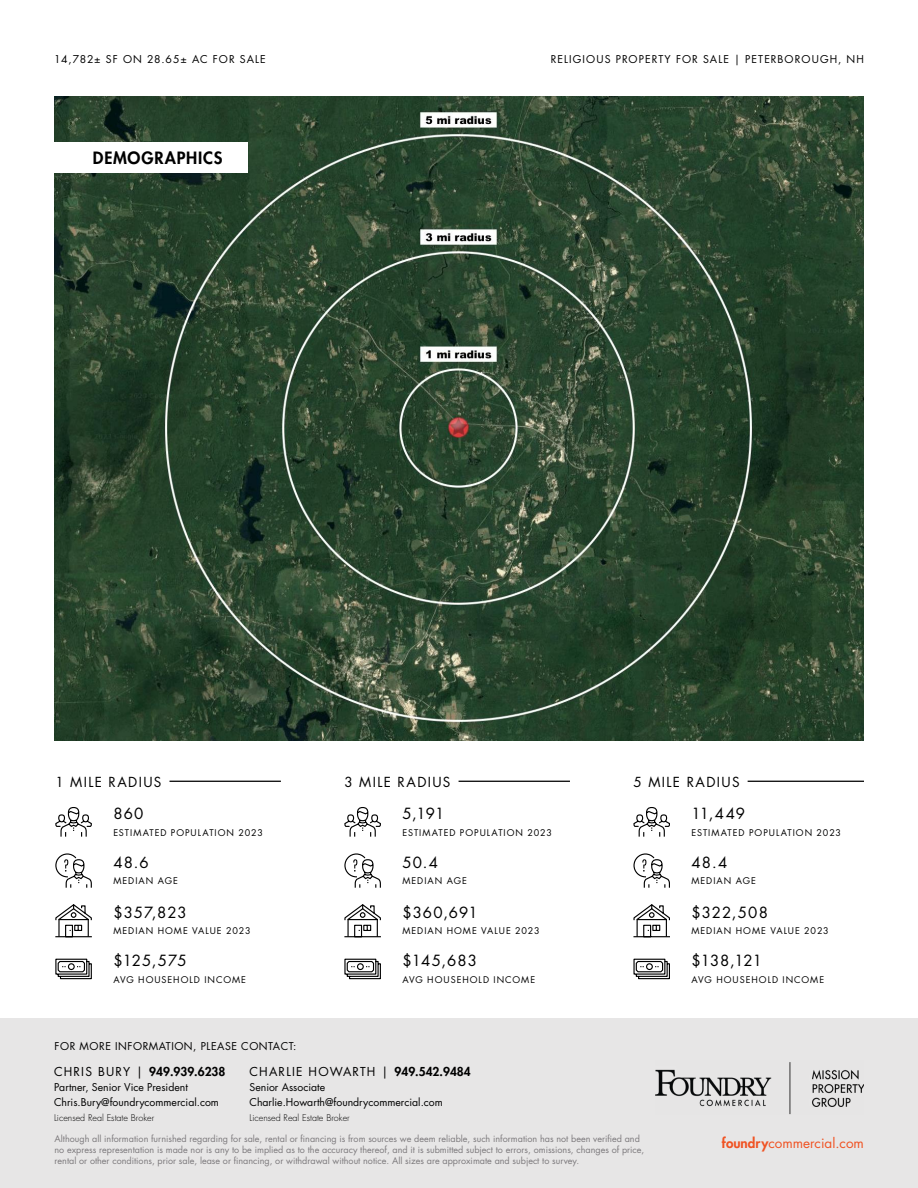
<style>
.page{position:relative;width:918px;height:1188px;background:#fff}
.page>*{position:absolute;margin:0;border:0;box-sizing:border-box;transform-origin:0 0}
.t1{font:800 16.5px "Futura Std";letter-spacing:.05em;color:#000}
.t2{font:15px "Futura Std";letter-spacing:.065em;color:#000}
.t3{font:13.5px "Futura Std";letter-spacing:.105em;color:#000}
.t4{font:13.5px "Futura Std";color:#f05323}
.t5{font:12px "Futura Std";letter-spacing:.1em;color:#000}
.t6{font:800 12px "Futura Std";color:#000}
.t7{font:10.5px/15px "Futura Std";color:#000}
.t8{font:10.5px "Futura Std";letter-spacing:.105em;color:#000}
.t9{font:10.5px "Futura Std";letter-spacing:.05em;color:#000}
.t10{font:10.5px "Futura Std";letter-spacing:.095em;color:#000}
.t11{font:9px/10.8px "Futura Std";color:#7c797c}
.t12{font:9px "Futura Std";letter-spacing:.11em;color:#000}
.t13{font:300 9px "Futura Std";color:#000}
.s1{font-weight:400}
.s2{font-weight:800}
</style>
<div class="page">
<div style="left:0;top:1018px;width:918px;height:170px;background:#e7e6e6"></div>
<img style="left:655px;top:1062px;width:209px;height:53px">
<img style="left:54px;top:96px;width:810px;height:645px">
<hr style="left:170px;top:781px;width:111px;height:1px;background:#000">
<svg style="left:55px;top:807px;width:37px;height:30px"></svg>
<svg style="left:55px;top:853px;width:37px;height:35px"></svg>
<svg style="left:55px;top:904px;width:37px;height:34px"></svg>
<svg style="left:55px;top:958px;width:37px;height:22px"></svg>
<hr style="left:459px;top:781px;width:111px;height:1px;background:#000">
<svg style="left:344px;top:807px;width:37px;height:30px"></svg>
<svg style="left:344px;top:853px;width:37px;height:35px"></svg>
<svg style="left:344px;top:904px;width:37px;height:34px"></svg>
<svg style="left:344px;top:958px;width:37px;height:22px"></svg>
<hr style="left:748px;top:781px;width:116px;height:1px;background:#000">
<svg style="left:633px;top:807px;width:37px;height:30px"></svg>
<svg style="left:633px;top:853px;width:37px;height:35px"></svg>
<svg style="left:633px;top:904px;width:37px;height:34px"></svg>
<svg style="left:633px;top:958px;width:37px;height:22px"></svg>
<div style="left:41px;top:142px;width:207px;height:31px;background:#fff"></div>
<p class="t10" style="left:54px;top:52px;width:213px">14,782± SF ON 28.65± AC FOR SALE</p>
<p class="t8" style="left:551px;top:52px;width:315px">RELIGIOUS PROPERTY FOR SALE | PETERBOROUGH, NH</p>
<h1 class="t1" style="left:93px;top:147px;width:131px">DEMOGRAPHICS</h1>
<h3 class="t3" style="left:55px;top:773px;width:108px">1 MILE RADIUS</h3>
<h2 class="t2" style="left:113px;top:804px;width:32px">860</h2>
<p class="t12" style="left:113px;top:826px;width:151px">ESTIMATED POPULATION 2023</p>
<h2 class="t2" style="left:113px;top:853px;width:37px">48.6</h2>
<p class="t12" style="left:113px;top:875px;width:66px">MEDIAN AGE</p>
<h2 class="t2" style="left:113px;top:903px;width:75px">$357,823</h2>
<p class="t12" style="left:113px;top:925px;width:139px">MEDIAN HOME VALUE 2023</p>
<h2 class="t2" style="left:113px;top:951px;width:75px">$125,575</h2>
<p class="t12" style="left:113px;top:974px;width:134px">AVG HOUSEHOLD INCOME</p>
<p class="t9" style="left:55px;top:1039px;width:243px">FOR MORE INFORMATION, PLEASE CONTACT:</p>
<h3 class="t3" style="left:344px;top:773px;width:108px">3 MILE RADIUS</h3>
<h2 class="t2" style="left:402px;top:804px;width:43px">5,191</h2>
<p class="t12" style="left:402px;top:826px;width:151px">ESTIMATED POPULATION 2023</p>
<h2 class="t2" style="left:402px;top:853px;width:37px">50.4</h2>
<p class="t12" style="left:402px;top:875px;width:66px">MEDIAN AGE</p>
<h2 class="t2" style="left:402px;top:903px;width:77px">$360,691</h2>
<p class="t12" style="left:402px;top:925px;width:139px">MEDIAN HOME VALUE 2023</p>
<h2 class="t2" style="left:402px;top:951px;width:76px">$145,683</h2>
<p class="t12" style="left:402px;top:974px;width:134px">AVG HOUSEHOLD INCOME</p>
<h3 class="t6" style="left:54px;top:1064px;width:173px"><span class="s1">CHRIS BURY |</span> 949.939.6238</h3>
<p class="t7" style="left:54px;top:1080px;width:166px">Partner, Senior Vice President<br>Chris.Bury@foundrycommercial.com</p>
<p class="t13" style="left:54px;top:1113px;width:102px">Licensed Real Estate Broker</p>
<h3 class="t5" style="left:249px;top:1064px;width:223px">CHARLIE HOWARTH | <span class="s2">949.542.9484</span></h3>
<p class="t7" style="left:249px;top:1080px;width:195px">Senior Associate<br>Charlie.Howarth@foundrycommercial.com</p>
<p class="t13" style="left:249px;top:1113px;width:102px">Licensed Real Estate Broker</p>
<h3 class="t3" style="left:633px;top:773px;width:108px">5 MILE RADIUS</h3>
<h2 class="t2" style="left:692px;top:804px;width:55px">11,449</h2>
<p class="t12" style="left:692px;top:826px;width:151px">ESTIMATED POPULATION 2023</p>
<h2 class="t2" style="left:692px;top:853px;width:37px">48.4</h2>
<p class="t12" style="left:692px;top:875px;width:66px">MEDIAN AGE</p>
<h2 class="t2" style="left:692px;top:903px;width:78px">$322,508</h2>
<p class="t12" style="left:692px;top:925px;width:139px">MEDIAN HOME VALUE 2023</p>
<h2 class="t2" style="left:692px;top:951px;width:72px">$138,121</h2>
<p class="t12" style="left:692px;top:974px;width:134px">AVG HOUSEHOLD INCOME</p>
<p class="t11" style="left:55px;top:1134px;width:591px">Although all information furnished regarding for sale, rental or financing is from sources we deem reliable, such information has not been verified and no express representation is made nor is any to be implied as to the accuracy thereof, and it is submitted subject to errors, omissions, changes of price, rental or other conditions, prior sale, lease or financing, or withdrawal without notice. All sizes are approximate and subject to survey.</p>
<h3 class="t4" style="left:722px;top:1134px;width:144px"><span class="s2">foundry</span>commercial.com</h3>
</div>
